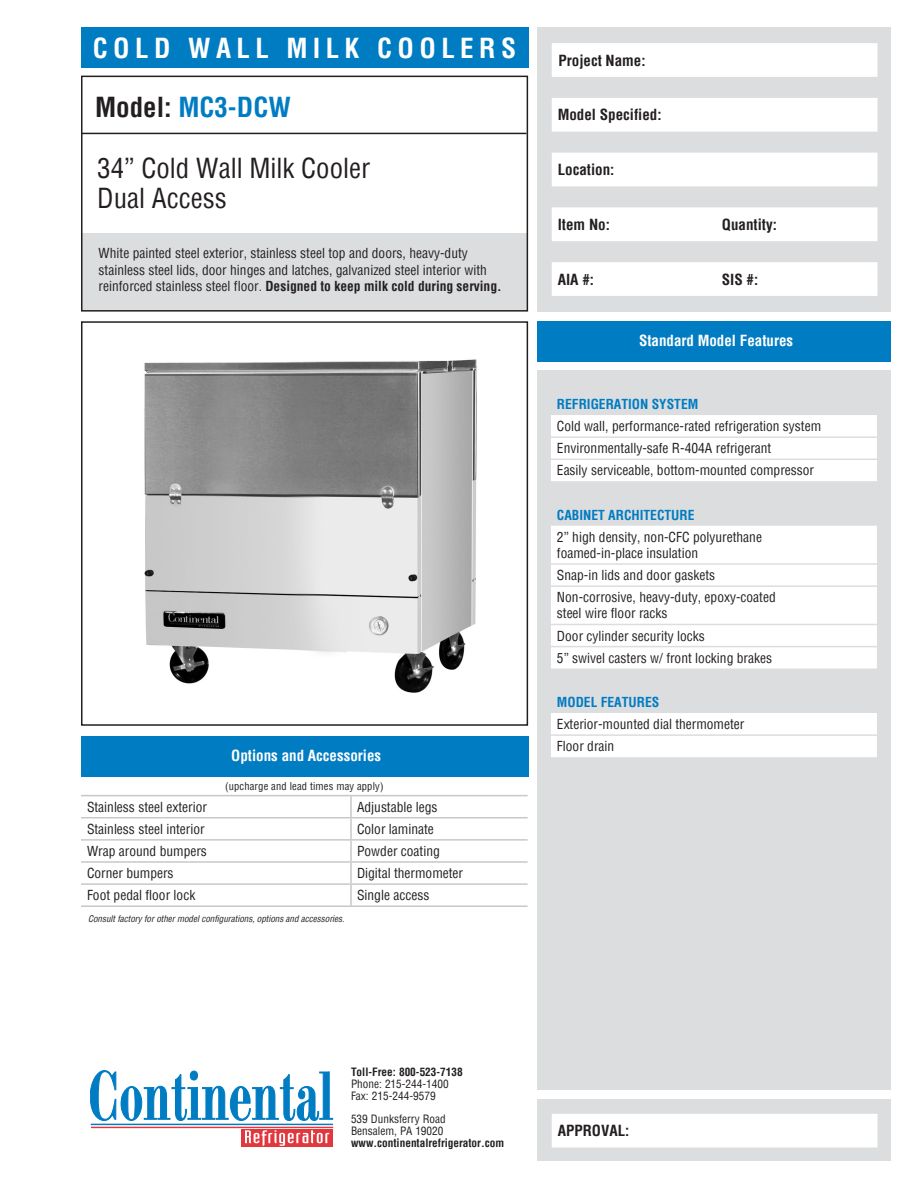
<style>
.page{position:relative;width:918px;height:1188px;background:#fff}
.page>*{position:absolute;margin:0;border:0;box-sizing:border-box;transform-origin:0 0}
.t1{font:condensed 27px "Helvetica";color:#231f20}
.t2{font:700 condensed 27px "Helvetica";letter-spacing:.2em;color:#fff}
.t3{font:700 condensed 27px "Helvetica";color:#007cc2}
.t4{font:700 condensed 15px "Helvetica";color:#231f20}
.t5{font:700 condensed 15px "Helvetica";color:#fff}
.t6{font:condensed 13.5px "Helvetica";color:#231f20}
.t7{font:700 condensed 13.5px "Helvetica";color:#231f20}
.t8{font:700 condensed 13.5px "Helvetica";color:#007cc2}
.t9{font:condensed 11.25px "Helvetica";color:#231f20}
.t10{font:700 condensed 11.25px "Helvetica";color:#231f20}
.t11{font:condensed 10.5px "Helvetica";letter-spacing:.015em;color:#231f20}
.t12{font:italic condensed 9px "Helvetica";color:#231f20}
.s1{color:#231f20}
.s2{font-weight:400}
</style>
<div class="page">
<div style="left:538px;top:1099px;width:353px;height:62px;background:#dcdddf"></div>
<div style="left:81px;top:233px;width:446px;height:77px;background:#dcdddf"></div>
<div style="left:81px;top:321px;width:447px;height:405px;border:2px solid #231f20"></div>
<div style="left:538px;top:321px;width:353px;height:40px;background:#007cc2"></div>
<div style="left:538px;top:370px;width:353px;height:720px;background:#dcdddf"></div>
<div style="left:538px;top:27px;width:353px;height:285px;background:#dcdddf"></div>
<svg style="left:90px;top:1070px;width:243px;height:51px"></svg>
<hr style="left:91px;top:1124px;width:242px;height:1px;background:#007cc2">
<hr style="left:91px;top:1127px;width:242px;height:1px;background:#e1373d">
<div style="left:241px;top:1129px;width:92px;height:17px;background:#e1373d"></div>
<svg style="left:245px;top:1130px;width:84px;height:16px"></svg>
<svg style="left:552px;top:43px;width:326px;height:253px;fill:#fff"></svg>
<div style="left:81px;top:76px;width:447px;height:236px;border:2px solid #231f20"></div>
<div style="left:81px;top:27px;width:447px;height:40px;background:#007cc2"></div>
<div style="left:552px;top:1114px;width:326px;height:34px;background:#fff"></div>
<div style="left:81px;top:736px;width:447px;height:40px;background:#007cc2"></div>
<hr style="left:81px;top:133px;width:445px;height:1px;background:#231f20">
<hr style="left:81px;top:795px;width:270px;height:1px;background:#c7c8ca">
<hr style="left:351px;top:795px;width:177px;height:1px;background:#c7c8ca">
<hr style="left:350px;top:796px;width:2px;height:21px;background:#c7c8ca">
<hr style="left:81px;top:817px;width:270px;height:1px;background:#c7c8ca">
<hr style="left:351px;top:817px;width:177px;height:1px;background:#c7c8ca">
<hr style="left:350px;top:818px;width:2px;height:21px;background:#c7c8ca">
<hr style="left:81px;top:839px;width:270px;height:2px;background:#c7c8ca">
<hr style="left:351px;top:839px;width:177px;height:2px;background:#c7c8ca">
<hr style="left:350px;top:841px;width:2px;height:20px;background:#c7c8ca">
<hr style="left:81px;top:861px;width:270px;height:2px;background:#c7c8ca">
<hr style="left:351px;top:861px;width:177px;height:2px;background:#c7c8ca">
<hr style="left:350px;top:863px;width:2px;height:20px;background:#c7c8ca">
<hr style="left:81px;top:883px;width:270px;height:2px;background:#c7c8ca">
<hr style="left:351px;top:883px;width:177px;height:2px;background:#c7c8ca">
<hr style="left:350px;top:885px;width:2px;height:20px;background:#c7c8ca">
<hr style="left:81px;top:905px;width:270px;height:2px;background:#c7c8ca">
<hr style="left:351px;top:905px;width:177px;height:2px;background:#c7c8ca">
<div style="left:551px;top:415px;width:326px;height:342px;background:#fff"></div>
<svg style="left:551px;top:460px;width:326px;height:274px;fill:#fff"></svg>
<svg style="left:551px;top:481px;width:326px;height:210px;fill:#fff"></svg>
<hr style="left:551px;top:459px;width:326px;height:1px;background:#dcdddf">
<hr style="left:551px;top:563px;width:326px;height:2px;background:#dcdddf">
<hr style="left:551px;top:585px;width:326px;height:2px;background:#dcdddf">
<hr style="left:551px;top:624px;width:326px;height:1px;background:#dcdddf">
<hr style="left:551px;top:646px;width:326px;height:1px;background:#dcdddf">
<hr style="left:551px;top:734px;width:326px;height:2px;background:#dcdddf">
<hr style="left:551px;top:436px;width:326px;height:2px;background:#dcdddf">
<img style="left:144px;top:359px;width:333px;height:334px">
<p class="t2" style="left:93px;top:30px;width:425px">COLD WALL MILK COOLERS</p>
<p class="t3" style="left:95px;top:89px;width:197px"><span class="s1">Model:</span> MC3-DCW</p>
<p class="t1" style="left:97px;top:150px;width:274px">34” Cold Wall Milk Cooler</p>
<p class="t1" style="left:97px;top:180px;width:131px">Dual Access</p>
<p class="t6" style="left:99px;top:245px;width:371px">White painted steel exterior, stainless steel top and doors, heavy-duty</p>
<p class="t6" style="left:99px;top:261px;width:390px">stainless steel lids, door hinges and latches, galvanized steel interior with</p>
<p class="t7" style="left:99px;top:277px;width:404px"><span class="s2">reinforced stainless steel floor.</span> Designed to keep milk cold during serving.</p>
<p class="t5" style="left:231px;top:746px;width:151px">Options and Accessories</p>
<p class="t11" style="left:225px;top:779px;width:160px">(upcharge and lead times may apply)</p>
<p class="t6" style="left:87px;top:798px;width:121px">Stainless steel exterior</p>
<p class="t6" style="left:357px;top:798px;width:82px">Adjustable legs</p>
<p class="t6" style="left:87px;top:820px;width:119px">Stainless steel interior</p>
<p class="t6" style="left:357px;top:820px;width:78px">Color laminate</p>
<p class="t6" style="left:87px;top:842px;width:121px">Wrap around bumpers</p>
<p class="t6" style="left:357px;top:842px;width:84px">Powder coating</p>
<p class="t6" style="left:87px;top:864px;width:88px">Corner bumpers</p>
<p class="t6" style="left:357px;top:864px;width:108px">Digital thermometer</p>
<p class="t6" style="left:87px;top:887px;width:110px">Foot pedal floor lock</p>
<p class="t6" style="left:357px;top:887px;width:74px">Single access</p>
<p class="t12" style="left:88px;top:912px;width:258px">Consult factory for other model configurations, options and accessories.</p>
<p class="t4" style="left:559px;top:50px;width:89px">Project Name:</p>
<p class="t4" style="left:558px;top:105px;width:105px">Model Specified:</p>
<p class="t4" style="left:558px;top:160px;width:58px">Location:</p>
<p class="t4" style="left:558px;top:215px;width:54px">Item No:</p>
<p class="t4" style="left:722px;top:215px;width:57px">Quantity:</p>
<p class="t4" style="left:558px;top:269px;width:38px">AIA #:</p>
<p class="t4" style="left:722px;top:269px;width:38px">SIS #:</p>
<p class="t5" style="left:639px;top:331px;width:156px">Standard Model Features</p>
<p class="t8" style="left:557px;top:395px;width:143px">REFRIGERATION SYSTEM</p>
<p class="t6" style="left:557px;top:417px;width:266px">Cold wall, performance-rated refrigeration system</p>
<p class="t6" style="left:557px;top:440px;width:216px">Environmentally-safe R-404A refrigerant</p>
<p class="t6" style="left:557px;top:462px;width:259px">Easily serviceable, bottom-mounted compressor</p>
<p class="t8" style="left:557px;top:506px;width:139px">CABINET ARCHITECTURE</p>
<p class="t6" style="left:557px;top:528px;width:207px">2” high density, non-CFC polyurethane</p>
<p class="t6" style="left:557px;top:544px;width:143px">foamed-in-place insulation</p>
<p class="t6" style="left:557px;top:566px;width:160px">Snap-in lids and door gaskets</p>
<p class="t6" style="left:557px;top:589px;width:220px">Non-corrosive, heavy-duty, epoxy-coated</p>
<p class="t6" style="left:557px;top:605px;width:112px">steel wire floor racks</p>
<p class="t6" style="left:557px;top:627px;width:150px">Door cylinder security locks</p>
<p class="t6" style="left:557px;top:649px;width:217px">5” swivel casters w/ front locking brakes</p>
<p class="t8" style="left:557px;top:693px;width:104px">MODEL FEATURES</p>
<p class="t6" style="left:557px;top:715px;width:189px">Exterior-mounted dial thermometer</p>
<p class="t6" style="left:557px;top:738px;width:59px">Floor drain</p>
<p class="t10" style="left:351px;top:1065px;width:113px">Toll-Free: 800-523-7138</p>
<p class="t9" style="left:351px;top:1077px;width:99px">Phone: 215-244-1400</p>
<p class="t9" style="left:351px;top:1089px;width:86px">Fax: 215-244-9579</p>
<p class="t9" style="left:351px;top:1112px;width:96px">539 Dunksferry Road</p>
<p class="t9" style="left:351px;top:1124px;width:94px">Bensalem, PA 19020</p>
<p class="t10" style="left:351px;top:1135px;width:155px">www.continentalrefrigerator.com</p>
<p class="t4" style="left:558px;top:1121px;width:73px">APPROVAL:</p>
</div>
